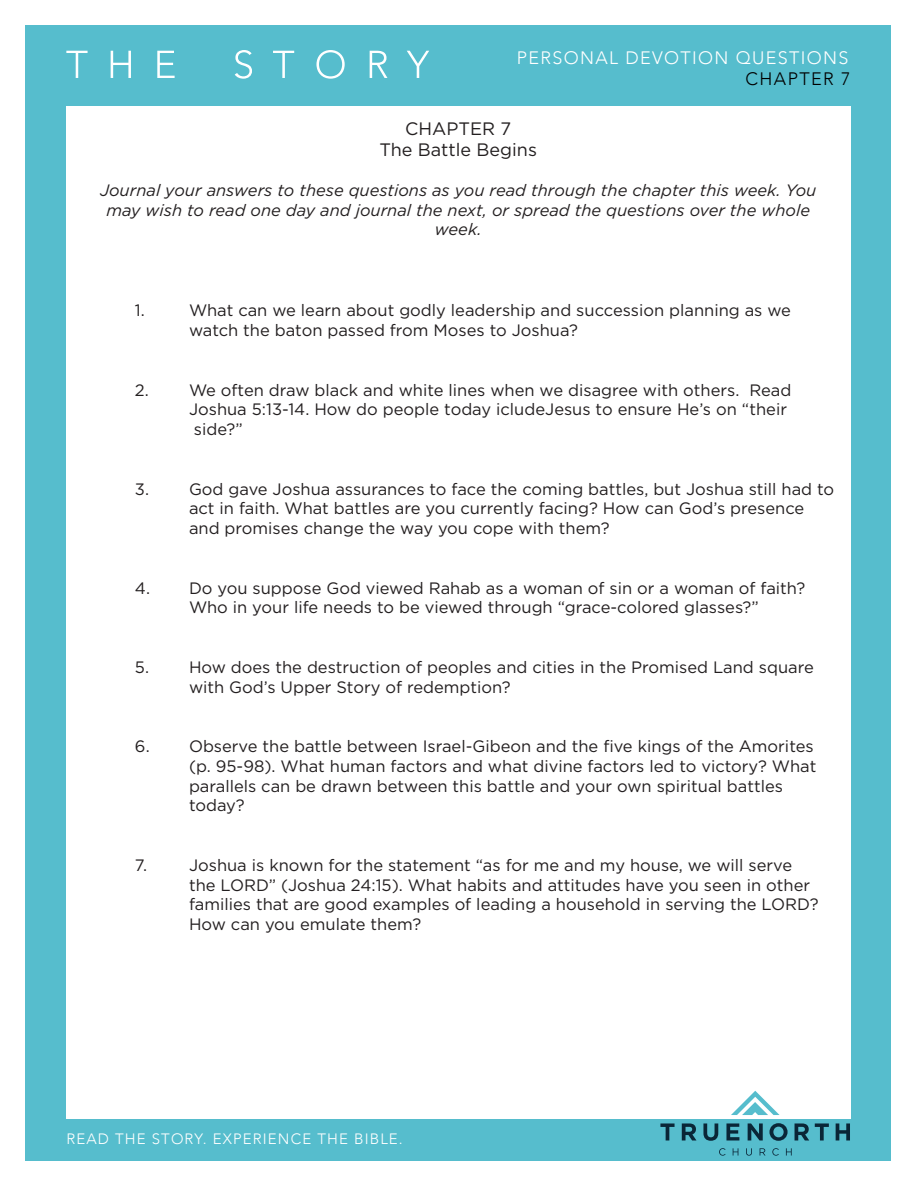
<style>
.page{position:relative;width:918px;height:1188px;background:#fff}
.page>*{position:absolute;margin:0;border:0;box-sizing:border-box;transform-origin:0 0}
.t1{font:300 18px "Avenir";letter-spacing:.075em;color:#fff}
.t2{font:18px/21.6px "Gotham";color:#231f20;text-align:center}
.t3{font:300 18px "Avenir";letter-spacing:.075em;color:#000}
.t4{font:16.5px/19.8px "Gotham";color:#231f20}
.t5{font:italic 16.5px/19.8px "Gotham";color:#231f20;text-align:center}
.t6{font:300 15px "Avenir";letter-spacing:.075em;color:#fff}
</style>
<div class="page">
<div style="left:26px;top:25px;width:865px;height:1135px;background:#56bdcd"></div>
<div style="left:66px;top:106px;width:784px;height:1013px;background:#fff"></div>
<svg style="left:66px;top:51px;width:22px;height:27px"></svg>
<svg style="left:111px;top:51px;width:20px;height:27px"></svg>
<svg style="left:157px;top:51px;width:18px;height:27px"></svg>
<svg style="left:235px;top:50px;width:17px;height:29px"></svg>
<svg style="left:273px;top:51px;width:21px;height:27px"></svg>
<svg style="left:316px;top:50px;width:29px;height:29px"></svg>
<svg style="left:370px;top:51px;width:17px;height:27px"></svg>
<svg style="left:407px;top:51px;width:22px;height:27px"></svg>
<svg style="left:660px;top:1123px;width:15px;height:17px"></svg>
<svg style="left:682px;top:1123px;width:14px;height:17px"></svg>
<svg style="left:703px;top:1123px;width:15px;height:18px"></svg>
<svg style="left:726px;top:1123px;width:13px;height:17px"></svg>
<svg style="left:748px;top:1123px;width:15px;height:17px"></svg>
<svg style="left:769px;top:1123px;width:19px;height:18px"></svg>
<svg style="left:795px;top:1123px;width:14px;height:17px"></svg>
<svg style="left:815px;top:1123px;width:14px;height:17px"></svg>
<svg style="left:836px;top:1123px;width:14px;height:17px"></svg>
<svg style="left:719px;top:1148px;width:7px;height:8px"></svg>
<svg style="left:733px;top:1148px;width:5px;height:8px"></svg>
<svg style="left:746px;top:1148px;width:6px;height:8px"></svg>
<svg style="left:760px;top:1148px;width:6px;height:8px"></svg>
<svg style="left:772px;top:1148px;width:7px;height:8px"></svg>
<svg style="left:786px;top:1148px;width:6px;height:8px"></svg>
<svg style="left:731px;top:1091px;width:49px;height:24px"></svg>
<p class="t1" style="left:517px;top:47px;width:333px">PERSONAL DEVOTION QUESTIONS</p>
<p class="t3" style="left:746px;top:68px;width:106px">CHAPTER 7</p>
<p class="t2" style="left:379px;top:117px;width:159px">CHAPTER 7<br>The Battle Begins</p>
<p class="t5" style="left:100px;top:180px;width:718px">Journal your answers to these questions as you read through the chapter this week. You may wish to read one day and journal the next, or spread the questions over the whole week.</p>
<p class="t4" style="left:135px;top:300px;width:11px">1.</p>
<p class="t4" style="left:189px;top:300px;width:604px">What can we learn about godly leadership and succession planning as we watch the baton passed from Moses to Joshua?</p>
<p class="t4" style="left:135px;top:380px;width:15px">2.</p>
<p class="t4" style="left:189px;top:380px;width:604px">We often draw black and white lines when we disagree with others. Read</p>
<p class="t4" style="left:189px;top:399px;width:600px">Joshua 5:13-14. How do people today icludeJesus to ensure He’s on “their</p>
<p class="t4" style="left:194px;top:419px;width:50px">side?”</p>
<p class="t4" style="left:135px;top:479px;width:16px">3.</p>
<p class="t4" style="left:189px;top:479px;width:647px">God gave Joshua assurances to face the coming battles, but Joshua still had to act in faith. What battles are you currently facing? How can God’s presence and promises change the way you cope with them?</p>
<p class="t4" style="left:135px;top:578px;width:672px;text-align:center">4. Do you suppose God viewed Rahab as a woman of sin or a woman of faith?<br>Who in your life needs to be viewed through “grace-colored glasses?”</p>
<p class="t4" style="left:135px;top:657px;width:16px">5.</p>
<p class="t4" style="left:189px;top:657px;width:626px">How does the destruction of peoples and cities in the Promised Land square with God’s Upper Story of redemption?</p>
<p class="t4" style="left:189px;top:736px;width:629px;text-indent:-54px">6. Observe the battle between Israel-Gibeon and the five kings of the Amorites (p. 95-98). What human factors and what divine factors led to victory? What parallels can be drawn between this battle and your own spiritual battles today?</p>
<p class="t4" style="left:135px;top:855px;width:14px">7.</p>
<p class="t4" style="left:189px;top:855px;width:631px">Joshua is known for the statement “as for me and my house, we will serve the LORD” (Joshua 24:15). What habits and attitudes have you seen in other families that are good examples of leading a household in serving the LORD?<br>How can you emulate them?</p>
<p class="t6" style="left:66px;top:1130px;width:338px">READ THE STORY. EXPERIENCE THE BIBLE.</p>
</div>
